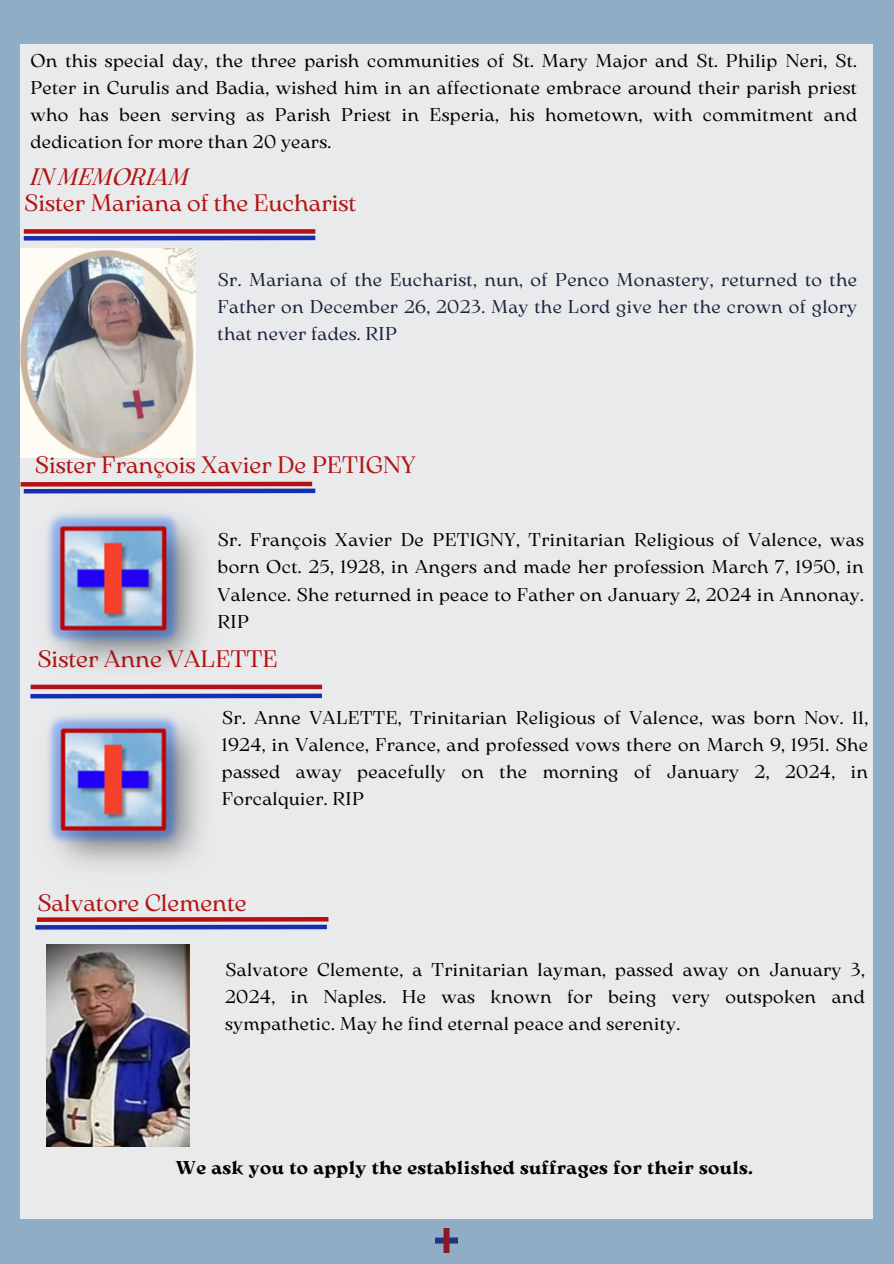
<style>
.page{position:relative;width:894px;height:1264px;background:#fff}
.page>*{position:absolute;margin:0;border:0;box-sizing:border-box;transform-origin:0 0}
.t1{font:23.7px "Arsenica Antiqua";color:#b41212}
.t2{font:italic 23.7px "Arsenica Antiqua";color:#b41212}
.t3{font:18.45px/27px "Arsenica Antiqua";letter-spacing:.02em;color:#000;text-align:justify}
.t4{font:18.45px/27px "Arsenica Antiqua";letter-spacing:.02em;color:#1d213b;text-align:justify}
.t5{font:700 18.45px "Arsenica Antiqua";letter-spacing:.02em;color:#000}
</style>
<div class="page">
<div style="left:0;top:0;width:893px;height:1263px;background:#90adc6"></div>
<div style="left:21px;top:44px;width:851px;height:1174px;background:#e9eaec"></div>
<img style="left:435px;top:1228px;width:22px;height:24px">
<div style="left:24px;top:229px;width:291px;height:5px;background:#b41212"></div>
<hr style="left:24px;top:236px;width:291px;height:4px;background:#152eb2">
<div style="left:31px;top:684px;width:291px;height:5px;background:#b41212"></div>
<div style="left:30px;top:693px;width:292px;height:5px;background:#152eb2"></div>
<img style="left:46px;top:944px;width:143px;height:202px">
<div style="left:35px;top:924px;width:292px;height:5px;background:#152eb2"></div>
<svg style="left:37px;top:917px;width:291px;height:4px"></svg>
<img style="left:21px;top:249px;width:174px;height:208px">
<div style="left:24px;top:488px;width:291px;height:5px;background:#152eb2"></div>
<div style="left:21px;top:481px;width:291px;height:5px;background:#b41212"></div>
<img style="left:15px;top:480px;width:224px;height:224px;border-radius:50%">
<img style="left:16px;top:682px;width:221px;height:221px;border-radius:50%">
<p class="t3" style="left:30px;top:48px;width:827px">On this special day, the three parish communities of St. Mary Major and St. Philip Neri, St.<br>Peter in Curulis and Badia, wished him in an affectionate embrace around their parish priest who has been serving as Parish Priest in Esperia, his hometown, with commitment and dedication for more than 20 years.</p>
<p class="t2" style="left:30px;top:168px;width:160px">IN MEMORIAM</p>
<p class="t1" style="left:24px;top:194px;width:334px">Sister Mariana of the Eucharist</p>
<h2 class="t4" style="left:217px;top:268px;width:640px">Sr. Mariana of the Eucharist, nun, of Penco Monastery, returned to the Father on December 26, 2023. May the Lord give her the crown of glory that never fades. RIP</h2>
<h3 class="t1" style="left:34px;top:456px;width:383px">Sister François Xavier De PETIGNY</h3>
<p class="t3" style="left:217px;top:528px;width:647px">Sr. François Xavier De PETIGNY, Trinitarian Religious of Valence, was born Oct. 25, 1928, in Angers and made her profession March 7, 1950, in Valence. She returned in peace to Father on January 2, 2024 in Annonay.<br>RIP</p>
<h2 class="t1" style="left:37px;top:649px;width:242px">Sister Anne VALETTE</h2>
<p class="t3" style="left:222px;top:706px;width:647px">Sr. Anne VALETTE, Trinitarian Religious of Valence, was born Nov. 11, 1924, in Valence, France, and professed vows there on March 9, 1951. She passed away peacefully on the morning of January 2, 2024, in Forcalquier. RIP</p>
<p class="t1" style="left:37px;top:893px;width:211px">Salvatore Clemente</p>
<p class="t3" style="left:225px;top:958px;width:641px">Salvatore Clemente, a Trinitarian layman, passed away on January 3, 2024, in Naples. He was known for being very outspoken and sympathetic. May he find eternal peace and serenity.</p>
<p class="t5" style="left:176px;top:1160px;width:578px">We ask you to apply the established suffrages for their souls.</p>
</div>
